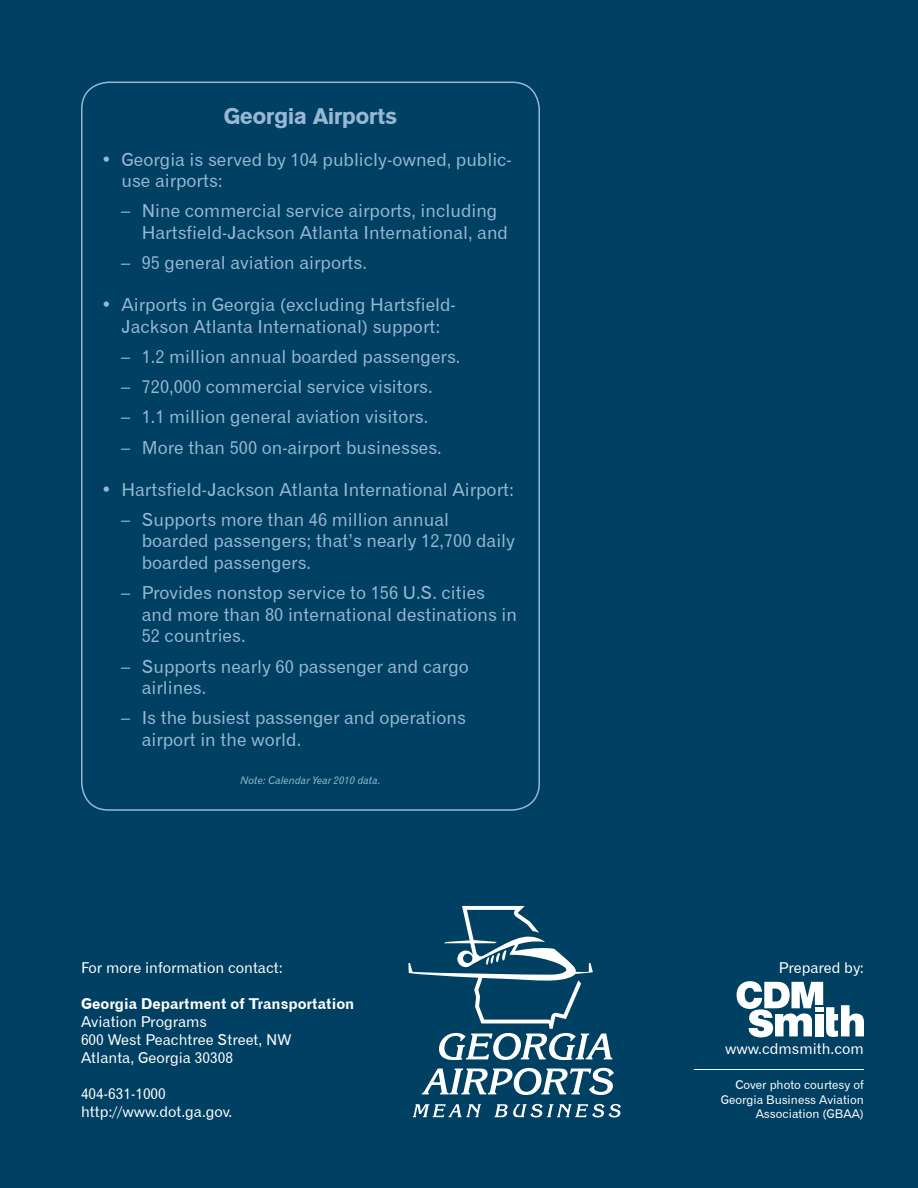
<style>
.page{position:relative;width:918px;height:1188px;background:#004062}
.page>*{position:absolute;margin:0;border:0;box-sizing:border-box;transform-origin:0 0}
.t1{font:22.5px "Gothic 725 BT Black A";color:#98b7d4}
.back_cover_sub_bulle{font:18px/21.6px "Gothic 720 BT Roman B";color:#98b7d4}
.back_cover_bullets{font:18px/21.6px "Gothic 720 BT Roman B";color:#98b7d4}
.t2{font:15px "Gothic 720 BT Roman B";color:#fff}
.t3{font:15px "Gothic 720 BT Bold B";color:#fff}
.t4{font:12px/14.4px "Gothic 720 BT Roman B";color:#fff;text-align:right}
.t5{font:10.5px "Gothic 720 BT Italic B";color:#98b7d4}
.s1{font-family:"Gothic 720 BT Italic B"}
</style>
<div class="page">
<svg style="left:422px;top:1068px;width:192px;height:27px"></svg>
<svg style="left:413px;top:1104px;width:68px;height:13px"></svg>
<svg style="left:494px;top:1104px;width:127px;height:13px"></svg>
<svg style="left:408px;top:906px;width:205px;height:154px"></svg>
<hr style="left:694px;top:1069px;width:170px;height:1px;background:#fff">
<svg style="left:737px;top:981px;width:127px;height:56px"></svg>
<div style="left:815px;top:1007px;width:8px;height:5px;background:#fff"></div>
<p class="t1" style="left:224px;top:102px;width:175px">Georgia Airports</p>
<p class="back_cover_bullets" style="left:122px;top:148px;width:392px;text-indent:-20px">• Georgia is served by 104 publicly-owned, public&shy;use airports:</p>
<p class="back_cover_sub_bulle" style="left:142px;top:200px;width:368px;text-indent:-20px"><span class="s1">–</span> Nine commercial service airports, including<br>Hartsfield-Jackson Atlanta International, and</p>
<p class="back_cover_sub_bulle" style="left:122px;top:252px;width:247px"><span class="s1">–</span> 95 general aviation airports.</p>
<p class="back_cover_bullets" style="left:101px;top:294px;width:356px;text-align:center">• Airports in Georgia (excluding Hartsfield-<br>Jackson Atlanta International) support:</p>
<p class="back_cover_sub_bulle" style="left:122px;top:346px;width:341px"><span class="s1">–</span> 1.2 million annual boarded passengers.</p>
<p class="back_cover_sub_bulle" style="left:122px;top:376px;width:313px"><span class="s1">–</span> 720,000 commercial service visitors.</p>
<p class="back_cover_sub_bulle" style="left:122px;top:406px;width:308px"><span class="s1">–</span> 1.1 million general aviation visitors.</p>
<p class="back_cover_sub_bulle" style="left:122px;top:436px;width:322px"><span class="s1">–</span> More than 500 on-airport businesses.</p>
<p class="back_cover_bullets" style="left:101px;top:478px;width:414px">• Hartsfield-Jackson Atlanta International Airport:</p>
<p class="back_cover_sub_bulle" style="left:142px;top:508px;width:375px;text-indent:-20px"><span class="s1">–</span> Supports more than 46 million annual boarded passengers; that’s nearly 12,700 daily boarded passengers.</p>
<p class="back_cover_sub_bulle" style="left:142px;top:582px;width:377px;text-indent:-20px"><span class="s1">–</span> Provides nonstop service to 156 U.S. cities and more than 80 international destinations in<br>52 countries.</p>
<p class="back_cover_sub_bulle" style="left:142px;top:655px;width:329px;text-indent:-20px"><span class="s1">–</span> Supports nearly 60 passenger and cargo airlines.</p>
<p class="back_cover_sub_bulle" style="left:142px;top:707px;width:326px;text-indent:-20px"><span class="s1">–</span> Is the busiest passenger and operations airport in the world.</p>
<p class="t5" style="left:240px;top:774px;width:142px">Note: Calendar Year 2010 data.</p>
<p class="t2" style="left:81px;top:958px;width:204px">For more information contact:</p>
<p class="t3" style="left:81px;top:994px;width:275px">Georgia Department of Transportation</p>
<p class="t2" style="left:81px;top:1012px;width:127px">Aviation Programs</p>
<p class="t2" style="left:81px;top:1030px;width:212px">600 West Peachtree Street, NW</p>
<p class="t2" style="left:81px;top:1048px;width:154px">Atlanta, Georgia 30308</p>
<p class="t2" style="left:81px;top:1084px;width:86px">404-631-1000</p>
<p class="t2" style="left:81px;top:1102px;width:153px">http://www.dot.ga.gov.</p>
<p class="t2" style="left:779px;top:959px;width:87px">Prepared by:</p>
<p class="t2" style="left:725px;top:1039px;width:140px">www.cdmsmith.com</p>
<p class="t4" style="left:721px;top:1078px;width:145px">Cover photo courtesy of<br>Georgia Business Aviation<br>Association (GBAA)</p>
</div>
